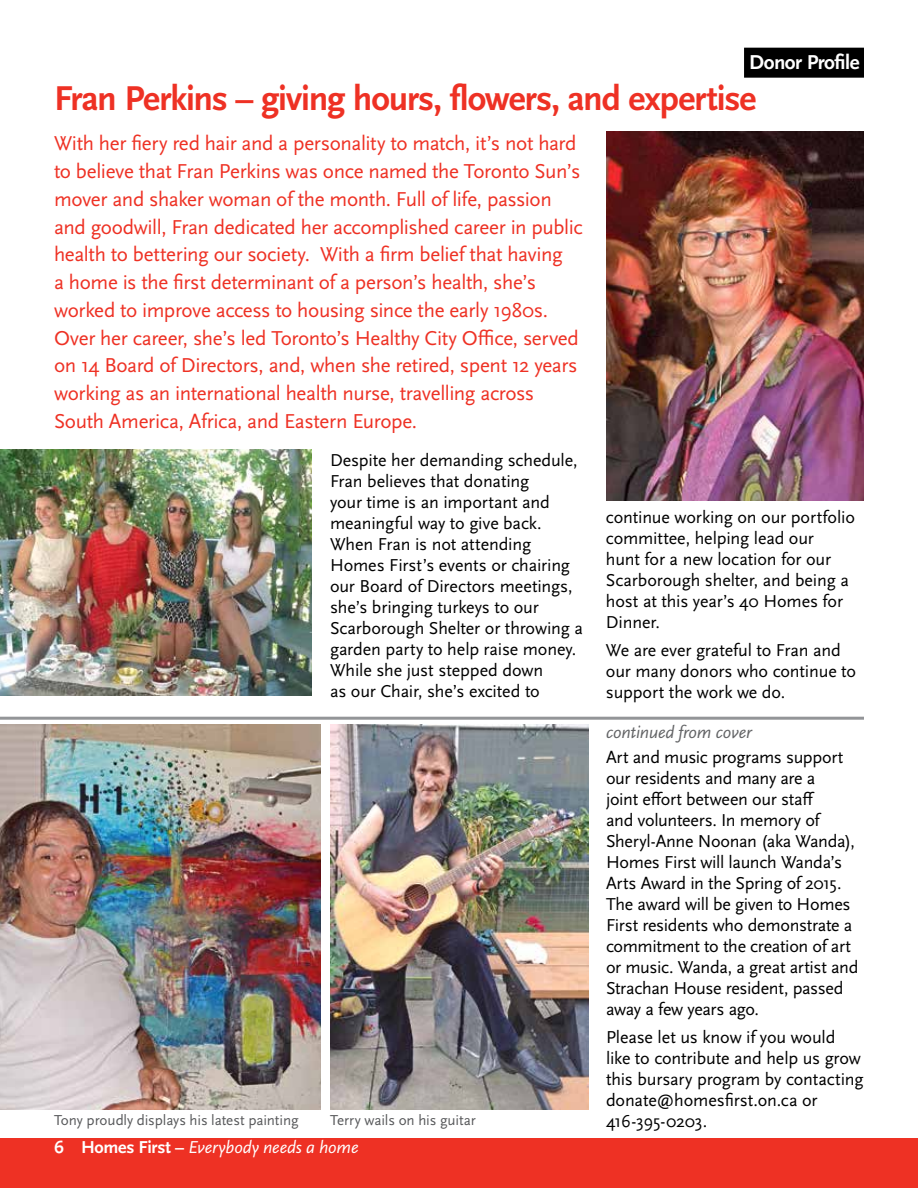
<style>
.page{position:relative;width:918px;height:1188px;background:#fff}
.page>*{position:absolute;margin:0;border:0;box-sizing:border-box;transform-origin:0 0}
.t1{font:700 36px "Scala Sans OT";letter-spacing:-.03em;color:#ee3124}
.t2{font:21px/27.8px "Scala Sans OT";letter-spacing:-.02em;color:#ee3124}
.t3{font:700 21px "Scala Sans OT";color:#fff}
.t4{font:18px/21px "Scala Sans OT";letter-spacing:-.015em;color:#000}
.t5{font:italic 18px "Scala Sans OT";letter-spacing:-.01em;color:#fff}
.t6{font:italic 18px "Scala Sans OT";letter-spacing:-.01em;color:#636466}
.t7{font:15px "Scala Sans OT";letter-spacing:-.01em;color:#58595b}
.s1{font-weight:700;font-style:normal}
</style>
<div class="page">
<div style="left:0;top:1138px;width:918px;height:50px;background:#ee3124"></div>
<hr style="left:0;top:717px;width:864px;height:3px;background:#939598">
<img style="left:330px;top:724px;width:258px;height:386px">
<img style="left:606px;top:131px;width:258px;height:369px">
<img style="left:0;top:450px;width:312px;height:245px">
<div style="left:744px;top:48px;width:120px;height:30px;background:#000"></div>
<img style="left:0;top:724px;width:321px;height:386px">
<p class="t3" style="left:749px;top:51px;width:112px">Donor Profile</p>
<h1 class="t1" style="left:54px;top:78px;width:704px">Fran Perkins – giving hours, flowers, and expertise</h1>
<p class="t2" style="left:54px;top:130px;width:530px">With her fiery red hair and a personality to match, it’s not hard to believe that Fran Perkins was once named the Toronto Sun’s mover and shaker woman of the month. Full of life, passion and goodwill, Fran dedicated her accomplished career in public health to bettering our society. With a firm belief that having<br>a home is the first determinant of a person’s health, she’s worked to improve access to housing since the early 1980s.<br>Over her career, she’s led Toronto’s Healthy City Office, served on 14 Board of Directors, and, when she retired, spent 12 years working as an international health nurse, travelling across South America, Africa, and Eastern Europe.</p>
<p class="t4" style="left:330px;top:450px;width:254px">Despite her demanding schedule,<br>Fran believes that donating<br>your time is an important and meaningful way to give back.<br>When Fran is not attending<br>Homes First’s events or chairing our Board of D irectors meetings, she’s bringing turkeys to our<br>Scarborough Shelter or throwing a garden party to help raise money.<br>While she just stepped down<br>as our Chair, she’s excited to</p>
<p class="t7" style="left:54px;top:1112px;width:246px">Tony proudly displays his latest painting</p>
<p class="t7" style="left:330px;top:1112px;width:147px">Terry wails on his guitar</p>
<p class="t5" style="left:54px;top:1138px;width:306px"><span class="s1">6 Homes First –</span> Everybody needs a home</p>
<p class="t4" style="left:606px;top:507px;width:251px">continue working on our portfolio committee, helping lead our<br>hunt for a new location for our<br>Scarborough shelter, and being a host at this year’s 40 Homes for<br>Dinner.</p>
<p class="t4" style="left:606px;top:640px;width:252px">We are ever grateful to Fran and our many donors who continue to support the work we do.</p>
<p class="t6" style="left:606px;top:722px;width:147px">continued from cover</p>
<p class="t4" style="left:606px;top:747px;width:254px">Art and music programs support our residents and many are a<br>joint effort between our staff<br>and volunteers. In memory of<br>Sheryl-Anne Noonan (aka Wanda),<br>Homes First will launch Wanda’s<br>Arts Award in the Spring of 2015.<br>The award will be given to Homes<br>First residents who demonstrate a commitment to the creation of art or music. Wanda, a great artist and<br>Strachan House resident, passed away a few years ago.</p>
<p class="t4" style="left:606px;top:1027px;width:259px">Please let us know if you would like to contribute and help us grow this bursary program by contacting donate@homesfirst.on.ca or<br>416-395-0203.</p>
</div>
